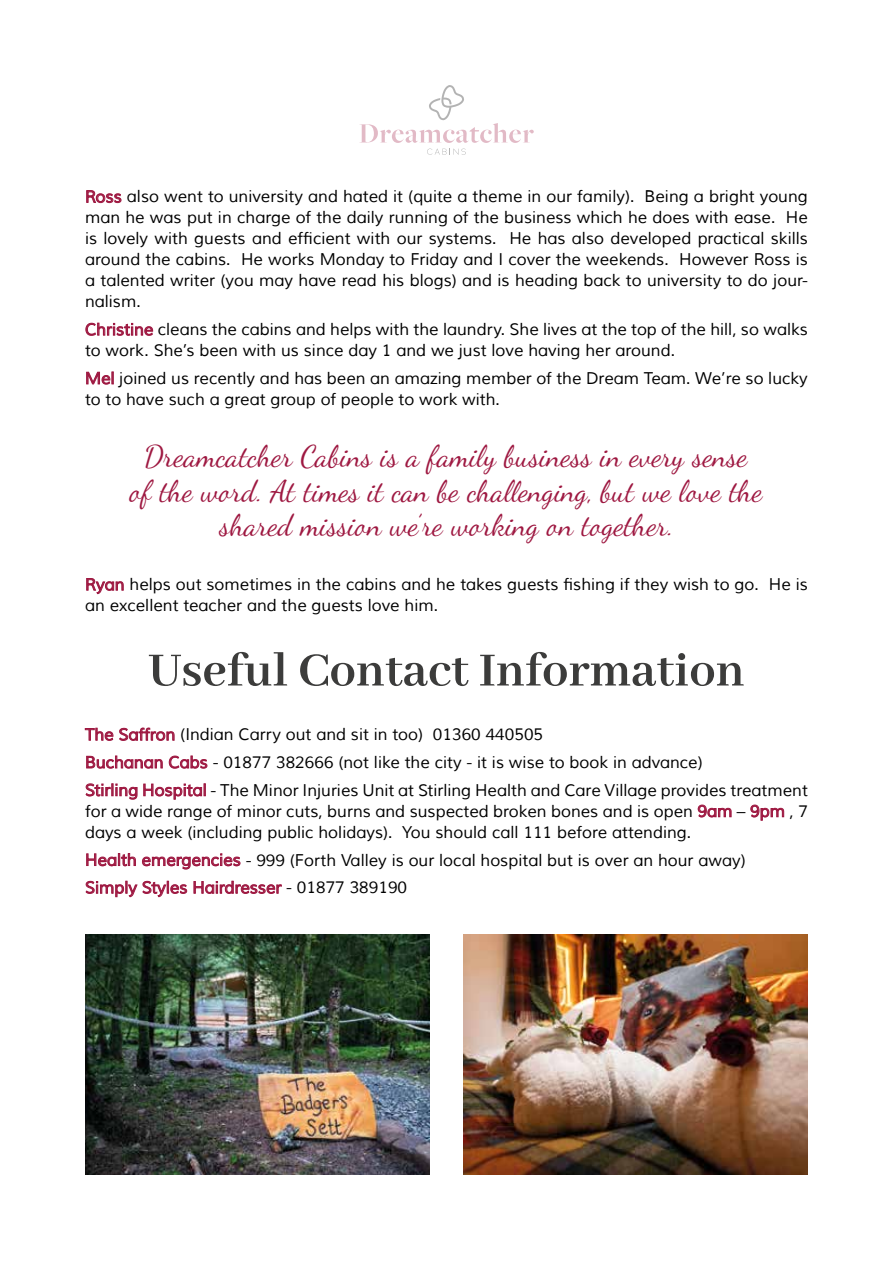
<style>
.page{position:relative;width:893px;height:1263px;background:#fff}
.page>*{position:absolute;margin:0;border:0;box-sizing:border-box;transform-origin:0 0}
.t1{font:700 52.5px "Abhaya Libre";color:#3c3c3b}
.t2{font:30px/34.5px "Dancing Script OT";color:#9e1841;text-align:center}
.t3{font:16.5px/21px "Muli";color:#000}
.s1{color:#9e1841}
</style>
<div class="page">
<svg style="left:359px;top:85px;width:175px;height:58px"></svg>
<svg style="left:427px;top:149px;width:39px;height:6px"></svg>
<img style="left:85px;top:934px;width:344px;height:241px">
<img style="left:464px;top:934px;width:344px;height:241px">
<p class="t3" style="left:85px;top:187px;width:724px;text-align:justify"><span class="s1">Ross</span> also went to university and hated it (quite a theme in our family). Being a bright young man he was put in charge of the daily running of the business which he does with ease. He is lovely with guests and efficient with our systems. He has also developed practical skills around the cabins. He works Monday to Friday and I cover the weekends. However Ross is a talented writer (you may have read his blogs) and is heading back to university to do jour&shy;nalism.</p>
<p class="t3" style="left:85px;top:319px;width:724px"><span class="s1">Christine</span> cleans the cabins and helps with the laundry. She lives at the top of the hill, so walks to work. She’s been with us since day 1 and we just love having her around.</p>
<p class="t3" style="left:85px;top:368px;width:724px"><span class="s1">Mel</span> joined us recently and has been an amazing member of the Dream Team. We’re so lucky to to have such a great group of people to work with.</p>
<h2 class="t2" style="left:130px;top:440px;width:634px">Dreamcatcher Cabins is a family business in every sense<br>of the word. At times it can be challenging, but we love the shared mission we’re working on together.</h2>
<p class="t3" style="left:85px;top:574px;width:724px"><span class="s1">Ryan</span> helps out sometimes in the cabins and he takes guests fishing if they wish to go. He is an excellent teacher and the guests love him.</p>
<h1 class="t1" style="left:148px;top:641px;width:598px">Useful Contact Information</h1>
<p class="t3" style="left:85px;top:721px;width:724px;line-height:27.8px"><span class="s1">The Saffron</span> (Indian Carry out and sit in too) 01360 440505<br><span class="s1">Buchanan Cabs</span> - 01877 382666 (not like the city - it is wise to book in advance)<br><span class="s1">Stirling Hospital</span> - The Minor Injuries Unit at Stirling Health and Care Village provides treatment</p>
<p class="t3" style="left:85px;top:801px;width:724px">for a wide range of minor cuts, burns and suspected broken bones and is open <span class="s1">9am</span> – <span class="s1">9pm</span> , 7 days a week (including public holidays). You should call 111 before attending.</p>
<p class="t3" style="left:85px;top:846px;width:662px;line-height:27.8px"><span class="s1">Health emergencies</span> - 999 (Forth Valley is our local hospital but is over an hour away)<br><span class="s1">Simply Styles Hairdresser</span> - 01877 389190</p>
</div>
